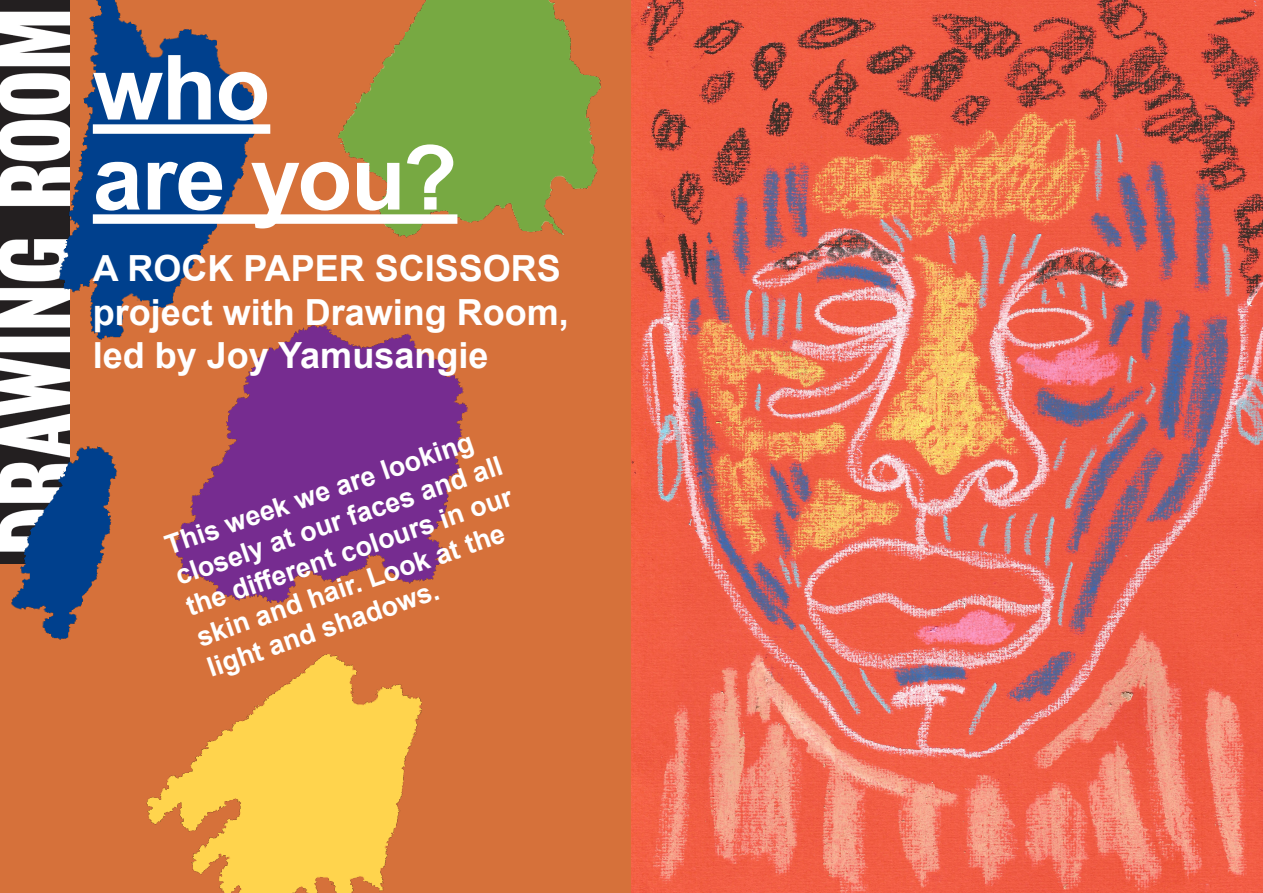
<style>
.page{position:relative;width:1263px;height:893px;background:#fff}
.page>*{position:absolute;margin:0;border:0;box-sizing:border-box;transform-origin:0 0}
.t1{font:700 90px "Arial";letter-spacing:-.015em;color:#fff}
.t2{font:700 36px/43.2px "Arial";color:#fff}
.t3{font:700 27px/32.4px "Arial";color:#fff}
</style>
<div class="page">
<img style="left:0;top:0;width:631px;height:893px">
<img style="left:631px;top:0;width:632px;height:893px">
<div style="left:93px;top:124px;width:177px;height:10px;background:#fff"></div>
<div style="left:93px;top:214px;width:364px;height:10px;background:#fff"></div>
<p class="t1" style="left:93px;top:24px;width:179px">who</p>
<p class="t1" style="left:93px;top:114px;width:366px">are you?</p>
<p class="t2" style="left:93px;top:247px;width:478px">A ROCK PAPER SCISSORS project with Drawing Room, led by Joy Yamusangie</p>
<p class="t3" style="left:161px;top:531px;width:345px;rotate:-19deg">This week we are looking closely at our faces and all the diff erent colours in our skin and hair. Look at the light and shadows.</p>
</div>
